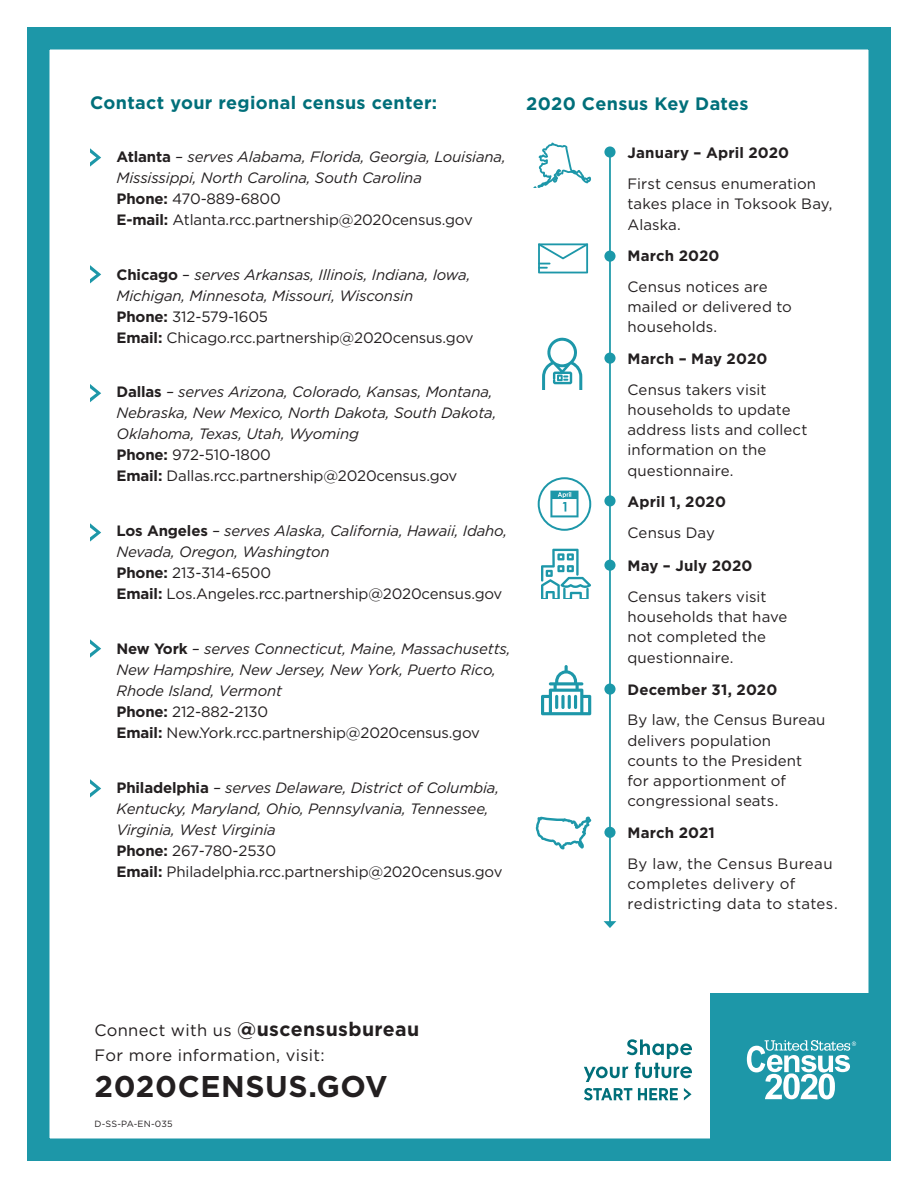
<style>
.page{position:relative;width:918px;height:1188px;background:#fff}
.page>*{position:absolute;margin:0;border:0;box-sizing:border-box;transform-origin:0 0}
.t1{font:700 30px "Gotham HTF";letter-spacing:.02em;color:#231f20}
.t2{font:700 19.5px "Gotham HTF";letter-spacing:.02em;color:#231f20}
.t3{font:700 18px "Gotham HTF";letter-spacing:.02em;color:#006f7a}
.t4{font:16.5px "Gotham HTF";letter-spacing:.02em;color:#231f20}
.H3_Bullet_2{font:italic 15px/21px "Gotham HTF";letter-spacing:-.01em;color:#231f20}
.t5{font:15px/20.2px "Gotham HTF";letter-spacing:.005em;color:#231f20}
.H3-2{font:700 15px "Gotham HTF";letter-spacing:.01em;color:#231f20}
.t6{font:15px/20.2px "Gotham HTF";letter-spacing:.025em;color:#231f20}
.t7{font:9px "Gotham HTF";letter-spacing:.01em;color:#231f20}
.s1{font-weight:700;font-style:normal}
.s2{font-style:normal}
.s3{font-weight:400;font-size:16.5px}
</style>
<div class="page">
<div style="left:710px;top:994px;width:180px;height:167px;background:#1d97a8"></div>
<svg style="left:584px;top:1088px;width:48px;height:12px"></svg>
<svg style="left:638px;top:1088px;width:40px;height:12px"></svg>
<svg style="left:684px;top:1088px;width:8px;height:12px"></svg>
<svg style="left:584px;top:1039px;width:108px;height:43px"></svg>
<svg style="left:747px;top:1040px;width:109px;height:59px"></svg>
<svg style="left:90px;top:148px;width:11px;height:19px"></svg>
<svg style="left:90px;top:265px;width:11px;height:18px"></svg>
<svg style="left:90px;top:384px;width:11px;height:18px"></svg>
<svg style="left:90px;top:523px;width:11px;height:19px"></svg>
<svg style="left:90px;top:639px;width:11px;height:19px"></svg>
<svg style="left:90px;top:779px;width:11px;height:19px"></svg>
<svg style="left:534px;top:142px;width:57px;height:45px"></svg>
<svg style="left:538px;top:243px;width:50px;height:30px"></svg>
<svg style="left:542px;top:337px;width:40px;height:53px"></svg>
<svg style="left:538px;top:477px;width:53px;height:54px"></svg>
<svg style="left:541px;top:549px;width:50px;height:50px"></svg>
<svg style="left:541px;top:665px;width:50px;height:50px"></svg>
<hr style="left:555px;top:695px;width:3px;height:14px;background:#1d97a9;border-radius:2px">
<svg style="left:561px;top:695px;width:4px;height:14px"></svg>
<hr style="left:568px;top:695px;width:3px;height:14px;background:#1d97a9;border-radius:2px">
<hr style="left:574px;top:695px;width:3px;height:14px;background:#1d97a9;border-radius:2px">
<svg style="left:536px;top:817px;width:55px;height:32px"></svg>
<hr style="left:609px;top:152px;width:2px;height:770px;background:#1b98a9">
<svg style="left:604px;top:921px;width:12px;height:7px"></svg>
<svg style="left:604px;top:146px;width:12px;height:12px"></svg>
<div style="left:604px;top:251px;width:12px;height:11px;background:#1b98a9;border-radius:50%"></div>
<div style="left:604px;top:353px;width:12px;height:11px;background:#1b98a9;border-radius:50%"></div>
<div style="left:604px;top:495px;width:12px;height:11px;background:#1b98a9;border-radius:50%"></div>
<div style="left:604px;top:560px;width:12px;height:11px;background:#1b98a9;border-radius:50%"></div>
<div style="left:604px;top:684px;width:12px;height:11px;background:#1b98a9;border-radius:50%"></div>
<div style="left:604px;top:827px;width:12px;height:11px;background:#1b98a9;border-radius:50%"></div>
<div style="left:27px;top:27px;width:864px;height:1134px;border:22px solid #1d97a8"></div>
<h2 class="t3" style="left:90px;top:92px;width:349px">Contact your regional census center:</h2>
<p class="H3_Bullet_2" style="left:117px;top:146px;width:391px"><span class="s1">Atlanta</span> – serves Alabama, Florida, Georgia, Louisiana, Mississippi, North Carolina, South Carolina<br><span class="s1">Phone:</span> <span class="s2">470-889-6800<br></span><span class="s1">E-mail:</span> <span class="s2">Atlanta.rcc.partnership@2020census.gov</span></p>
<p class="H3_Bullet_2" style="left:117px;top:264px;width:359px"><span class="s1">Chicago</span> <span class="s2">–</span> serves Arkansas, Illinois, Indiana, Iowa, Michigan, Minnesota, Missouri, Wisconsin<br><span class="s1">Phone:</span> <span class="s2">312-579-1605<br></span><span class="s1">Email:</span> <span class="s2">Chicago.rcc.partnership@2020census.gov</span></p>
<p class="H3_Bullet_2" style="left:117px;top:382px;width:382px"><span class="s1">Dallas</span> – serves Arizona, Colorado, Kansas, Montana, Nebraska, New Mexico, North Dakota, South Dakota, Oklahoma, Texas, Utah, Wyoming<br><span class="s1">Phone:</span> <span class="s2">972-510-1800<br></span><span class="s1">Email:</span> <span class="s2">Dallas.rcc.partnership@2020census.gov</span></p>
<p class="H3_Bullet_2" style="left:117px;top:520px;width:392px"><span class="s1">Los Angeles</span> – serves Alaska, California, Hawaii, Idaho, Nevada, Oregon, Washington<br><span class="s1">Phone:</span> <span class="s2">213-314-6500<br></span><span class="s1">Email:</span> <span class="s2">Los.Angeles.rcc.partnership@2020census.gov</span></p>
<p class="H3_Bullet_2" style="left:117px;top:638px;width:396px"><span class="s1">New York</span> – serves Connecticut, Maine, Massachusetts, New Hampshire, New Jersey, New York, Puerto Rico, Rhode Island, Vermont<br><span class="s1">Phone:</span> <span class="s2">212-882-2130<br></span><span class="s1">Email:</span> <span class="s2">New.York.rcc.partnership@2020census.gov</span></p>
<p class="H3_Bullet_2" style="left:117px;top:777px;width:387px"><span class="s1">Philadelphia</span> – serves Delaware, District of Columbia, Kentucky, Maryland, Ohio, Pennsylvania, Tennessee, Virginia, West Virginia<br><span class="s1">Phone:</span> <span class="s2">267-780-2530<br></span><span class="s1">Email:</span> <span class="s2">Philadelphia.rcc.partnership@2020census.gov</span></p>
<h2 class="t3" style="left:526px;top:94px;width:224px">2020 Census Key Dates</h2>
<h3 class="H3-2" style="left:627px;top:145px;width:163px">January – April 2020</h3>
<p class="t5" style="left:627px;top:174px;width:207px">First census enumeration takes place in Toksook Bay,<br>Alaska.</p>
<h3 class="H3-2" style="left:627px;top:247px;width:94px">March 2020</h3>
<p class="t5" style="left:627px;top:276px;width:166px">Census notices are mailed or delivered to households.</p>
<h3 class="H3-2" style="left:627px;top:350px;width:141px">March – May 2020</h3>
<p class="t5" style="left:627px;top:379px;width:182px">Census takers visit households to update address lists and collect information on the questionnaire.</p>
<h3 class="H3-2" style="left:627px;top:493px;width:100px">April 1, 2020</h3>
<p class="t5" style="left:627px;top:522px;width:89px">Census Day</p>
<h3 class="H3-2" style="left:627px;top:557px;width:127px">May – July 2020</h3>
<p class="t5" style="left:627px;top:586px;width:162px">Census takers visit households that have not completed the questionnaire.</p>
<h3 class="H3-2" style="left:627px;top:681px;width:151px">December 31, 2020</h3>
<p class="t5" style="left:627px;top:710px;width:199px">By law, the Census Bureau delivers population counts to the President for apportionment of congressional seats.</p>
<h3 class="H3-2" style="left:627px;top:824px;width:89px">March 2021</h3>
<p class="t6" style="left:627px;top:853px;width:212px">By law, the Census Bureau completes delivery of redistricting data to states.</p>
<p class="t2" style="left:94px;top:1018px;width:326px"><span class="s3">Connect with us</span> @uscensusbureau</p>
<p class="t4" style="left:94px;top:1046px;width:232px">For more information, visit:</p>
<p class="t1" style="left:94px;top:1069px;width:295px">2020CENSUS.GOV</p>
<p class="t7" style="left:94px;top:1119px;width:80px">D-SS-PA-EN-035</p>
</div>
